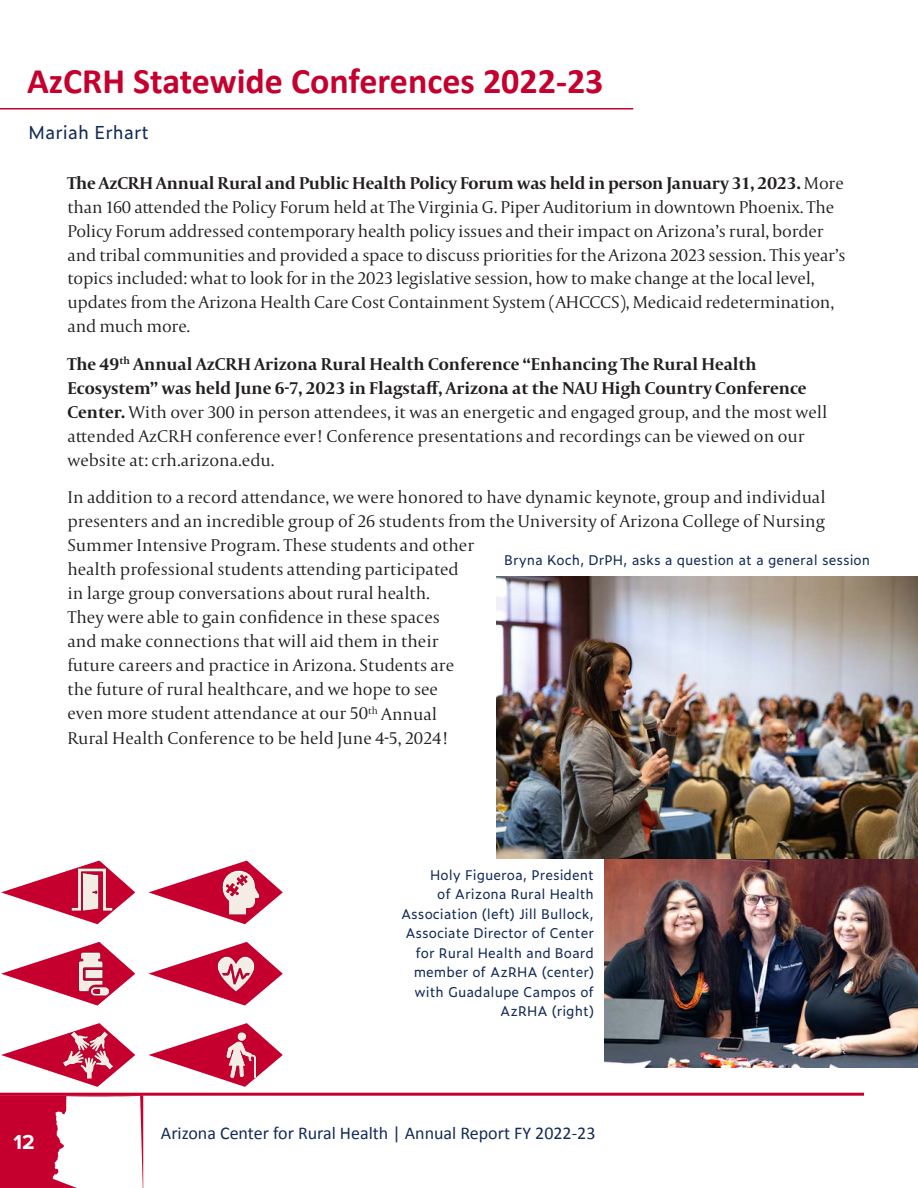
<style>
.page{position:relative;width:918px;height:1188px;background:#fff}
.page>*{position:absolute;margin:0;border:0;box-sizing:border-box;transform-origin:0 0}
.t1{font:700 36px "Calibri";color:#c5002e}
.t2{font:700 21px "Proxima Nova";color:#fff}
.Body_Capitolium{font:300 18px/24px "Capitolium 2";color:#231f20}
.t3{font:18px "Calibri";color:#142c57}
.t4{font:18px "Zeitung Pro VF";color:#142c57}
.Captions{font:13.5px/19.5px "Zeitung Pro VF";color:#142c57;text-align:right}
.s1{font-weight:700}
</style>
<div class="page">
<img style="left:604px;top:858px;width:314px;height:209px">
<img style="left:497px;top:577px;width:421px;height:281px">
<svg style="left:148px;top:861px;width:135px;height:63px"></svg>
<img style="left:216px;top:867px;width:51px;height:51px">
<svg style="left:148px;top:942px;width:135px;height:64px"></svg>
<img style="left:210px;top:948px;width:51px;height:51px">
<svg style="left:148px;top:1023px;width:135px;height:64px"></svg>
<img style="left:216px;top:1029px;width:51px;height:52px">
<svg style="left:1px;top:861px;width:134px;height:63px"></svg>
<img style="left:67px;top:864px;width:50px;height:51px">
<svg style="left:1px;top:942px;width:134px;height:64px"></svg>
<img style="left:68px;top:948px;width:51px;height:51px">
<svg style="left:1px;top:1023px;width:134px;height:64px"></svg>
<img style="left:63px;top:1029px;width:51px;height:52px">
<svg style="left:0;top:1096px;width:143px;height:92px"></svg>
<hr style="left:0;top:1093px;width:864px;height:3px;background:#c5002e">
<hr style="left:0;top:108px;width:633px;height:2px;background:#c5002e">
<p class="t1" style="left:27px;top:55px;width:578px">AzCRH Statewide Conferences 2022-23</p>
<p class="t4" style="left:28px;top:119px;width:123px">Mariah Erhart</p>
<p class="Body_Capitolium" style="left:68px;top:170px;width:780px"><span class="s1">The AzCRH Annual Rural and Public Health Policy Forum was held in person January 31, 2023.</span> More than 160 attended the Policy Forum held at The Virginia G. Piper Auditorium in downtown Phoenix. The Policy Forum addressed contemporary health policy issues and their impact on Arizona’s rural, border and tribal communities and provided a space to discuss priorities for the Arizona 2023 session. This year’s topics included: what to look for in the 2023 legislative session, how to make change at the local level, updates from the Arizona Health Care Cost Containment System (AHCCCS), Medicaid redetermination, and much more.</p>
<p class="Body_Capitolium" style="left:67px;top:352px;width:761px"><span class="s1">The 49</span><sup>th</sup> <span class="s1">Annual AzCRH Arizona Rural Health Conference “Enhancing The Rural Health Ecosystem” was held June 6-7, 2023 in Flagstaff, Arizona at the NAU High Country Conference Center.</span> With over 300 in person attendees, it was an energetic and engaged group, and the most well attended AzCRH conference ever! Conference presentations and recordings can be viewed on our website at: crh.arizona.edu.</p>
<p class="Body_Capitolium" style="left:67px;top:485px;width:760px">In addition to a record attendance, we were honored to have dynamic keynote, group and individual presenters and an incredible group of 26 students from the University of Arizona College of Nursing Summer Intensive Program. These students and other<br>health professional students attending participated<br>in large group conversations about rural health.<br>They were able to gain confidence in these spaces<br>and make connections that will aid them in their<br>future careers and practice in Arizona. Students are<br>the future of rural healthcare, and we hope to see<br>even more student attendance at our 50<sup>th</sup> Annual<br>Rural Health Conference to be held June 4-5, 2024!</p>
<p class="Captions" style="left:504px;top:550px;width:367px">Bryna Koch, DrPH, asks a question at a general session</p>
<p class="Captions" style="left:401px;top:864px;width:194px">Holy Figueroa, President<br>of Arizona Rural Health<br>Association (left) Jill Bullock,<br>Associate Director of Center for Rural Health and Board member of AzRHA (center) with Guadalupe Campos of<br>AzRHA (right)</p>
<p class="t2" style="left:14px;top:1126px;width:23px">12</p>
<p class="t3" style="left:161px;top:1120px;width:436px">Arizona Center for Rural Health | Annual Report FY 2022-23</p>
</div>
